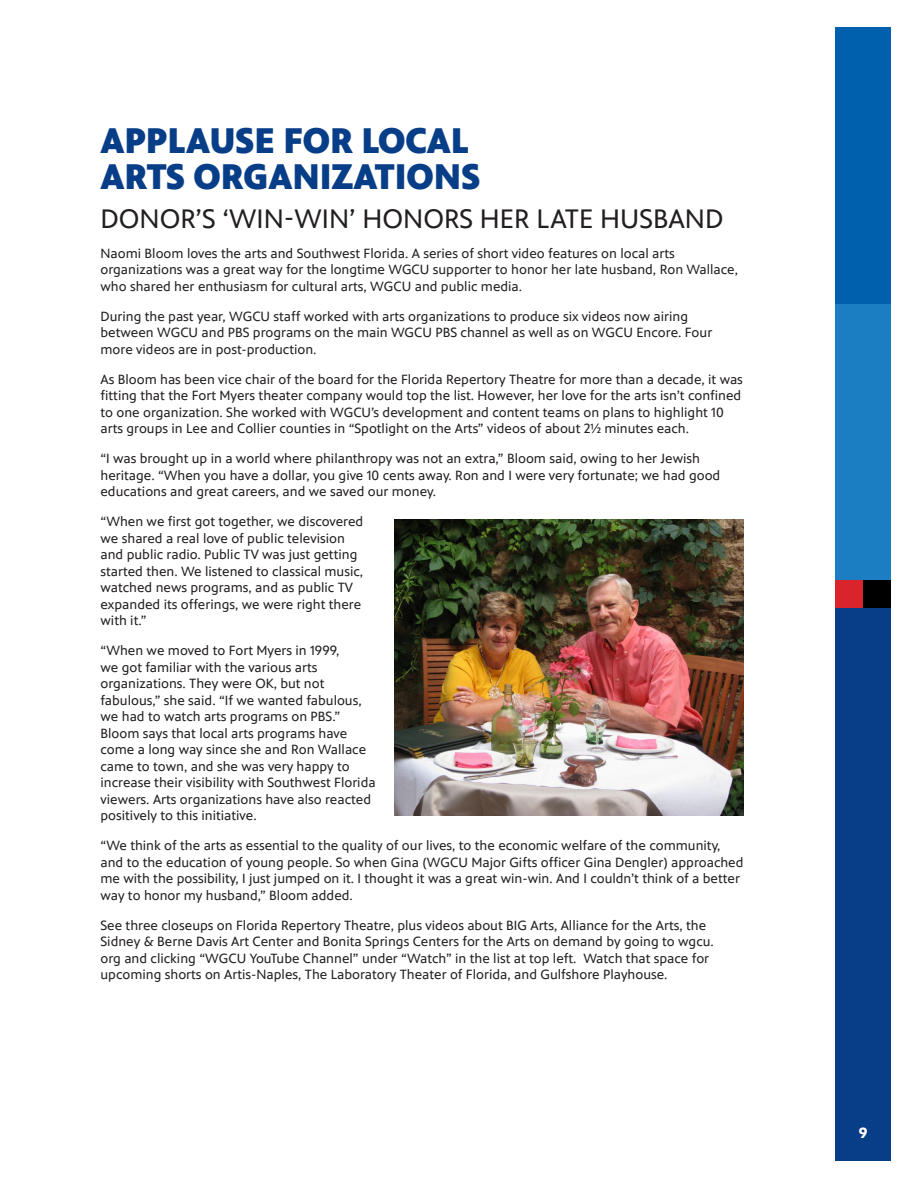
<style>
.page{position:relative;width:918px;height:1188px;background:#fff}
.page>*{position:absolute;margin:0;border:0;box-sizing:border-box;transform-origin:0 0}
.BLUE_HEADLINE_P_2021{font:900 36px/36px "PBS Sans";color:#083d87}
.BLACK_SUBHEAD_P_2021{font:27px "PBS Sans";color:#231f20}
.t1{font:700 15px "PBS Sans";color:#fff}
.Standard_Text_P_2021{font:13.5px/16.5px "PBS Sans";color:#231f20}
</style>
<div class="page">
<div style="left:836px;top:27px;width:55px;height:1134px;background:#083d87"></div>
<div style="left:836px;top:27px;width:55px;height:553px;background:#1b7ec2"></div>
<div style="left:836px;top:27px;width:55px;height:277px;background:#0160ae"></div>
<div style="left:836px;top:580px;width:27px;height:28px;background:#da242c"></div>
<div style="left:863px;top:580px;width:28px;height:28px;background:#000"></div>
<img style="left:394px;top:519px;width:350px;height:296px">
<p class="BLUE_HEADLINE_P_2021" style="left:100px;top:123px;width:381px">APPLAUSE FOR LOCAL<br>ARTS ORGANIZATIONS</p>
<p class="BLACK_SUBHEAD_P_2021" style="left:100px;top:204px;width:624px">DONOR’S ‘WIN-WIN’ HONORS HER LATE HUSBAND</p>
<p class="Standard_Text_P_2021" style="left:100px;top:245px;width:639px">Naomi Bloom loves the arts and Southwest Florida. A series of short video features on local arts organizations was a great way for the longtime WGCU supporter to honor her late husband, Ron Wallace, who shared her enthusiasm for cultural arts, WGCU and public media.</p>
<p class="Standard_Text_P_2021" style="left:100px;top:308px;width:613px">During the past year, WGCU staff worked with arts organizations to produce six videos now airing between WGCU and PBS programs on the main WGCU PBS channel as well as on WGCU Encore. Four more videos are in post-production.</p>
<p class="Standard_Text_P_2021" style="left:100px;top:371px;width:644px">As Bloom has been vice chair of the board for the Florida Repertory Theatre for more than a decade, it was fitting that the Fort Myers theater company would top the list. However, her love for the arts isn’t confined to one organization. She worked with WGCU’s development and content teams on plans to highlight 10 arts groups in Lee and Collier counties in “Spotlight on the Arts” videos of about 2½ minutes each.</p>
<p class="Standard_Text_P_2021" style="left:100px;top:450px;width:621px">“I was brought up in a world where philanthropy was not an extra,” Bloom said, owing to her Jewish heritage. “When you have a dollar, you give 10 cents away. Ron and I were very fortunate; we had good educations and great careers, and we saved our money.</p>
<p class="Standard_Text_P_2021" style="left:100px;top:513px;width:264px">“When we first got together, we discovered we shared a real love of public television and public radio. Public TV was just getting started then. We listened to classical music, watched news programs, and as public TV expanded its offerings, we were right there with it.”</p>
<p class="Standard_Text_P_2021" style="left:100px;top:642px;width:277px">“When we moved to Fort Myers in 1999,<br>we got familiar with the various arts organizations. They were OK, but not fabulous,” she said. “If we wanted fabulous, we had to watch arts programs on PBS.” Bloom says that local arts programs have come a long way since she and Ron Wallace came to town, and she was very happy to increase their visibility with Southwest Florida viewers. Arts organizations have also reacted positively to this initiative.</p>
<p class="Standard_Text_P_2021" style="left:100px;top:837px;width:645px">“We think of the arts as essential to the quality of our lives, to the economic welfare of the community, and to the education of young people. So when Gina (WGCU Major Gifts officer Gina Dengler) approached me with the possibility, I just jumped on it. I thought it was a great win-win. And I couldn’t think of a better way to honor my husband,” Bloom added.</p>
<p class="Standard_Text_P_2021" style="left:100px;top:917px;width:615px">See three closeups on Florida Repertory Theatre, plus videos about BIG Arts, Alliance for the Arts, the Sidney &amp; Berne Davis Art Center and Bonita Springs Centers for the Arts on demand by going to wgcu. org and clicking “WGCU YouTube Channel” under “Watch” in the list at top left. Watch that space for upcoming shorts on Artis-Naples, The Laboratory Theater of Florida, and Gulfshore Playhouse.</p>
<p class="t1" style="left:859px;top:1125px;width:10px">9</p>
</div>
